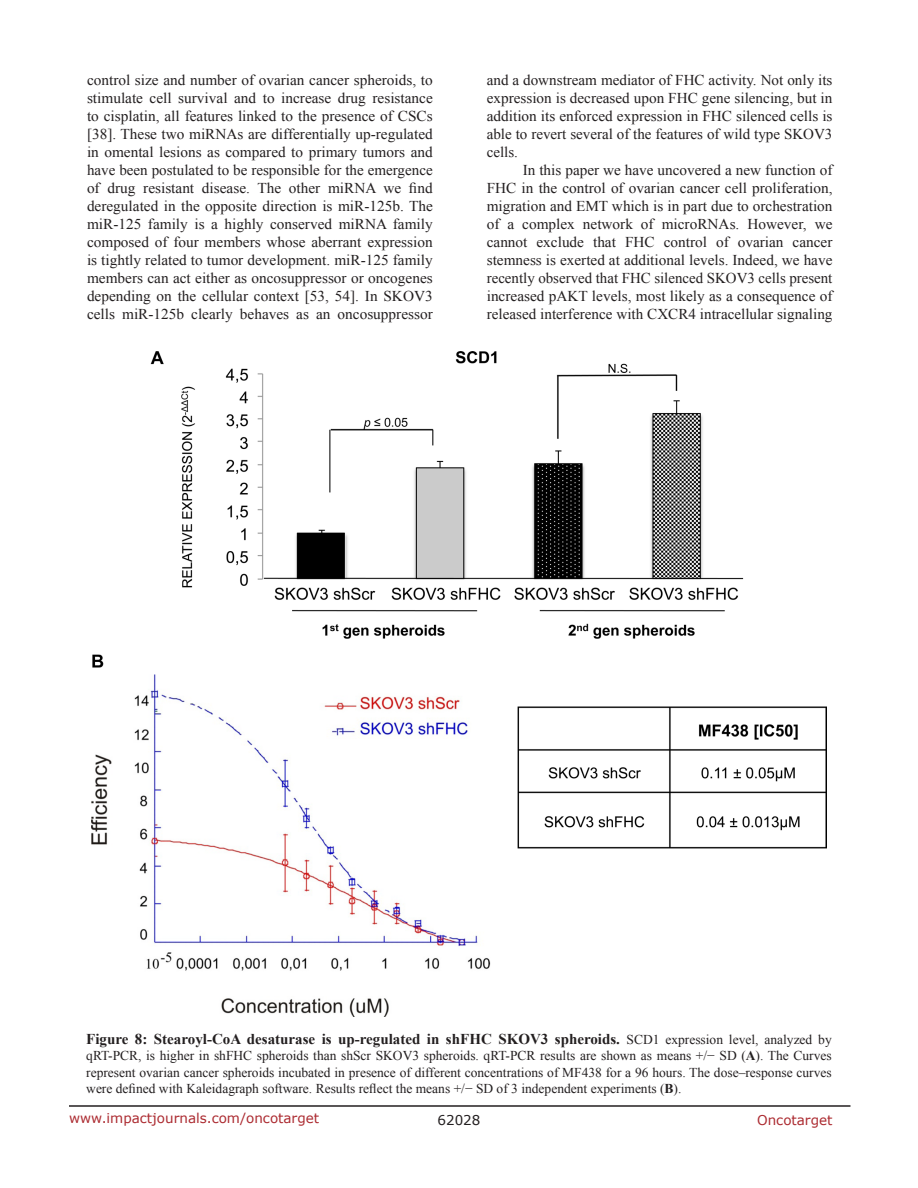
<style>
.page{position:relative;width:918px;height:1188px;background:#fff}
.page>*{position:absolute;margin:0;border:0;box-sizing:border-box;transform-origin:0 0}
.t1{font:15px/18px "Times New Roman";color:#231f20;text-align:justify}
.t2{font:700 15px "Times New Roman";color:#231f20}
.t3{font:13.5px/16.2px "Times New Roman";color:#231f20;text-align:justify}
.t4{font:13.5px "Verdana";color:#ac2b31}
.t5{font:13.5px "Verdana";color:#231f20}
.s1{font-weight:400;font-size:13.5px}
.s2{font-weight:700}
</style>
<div class="page">
<hr style="left:69px;top:1105px;width:781px;height:2px;background:#231f20">
<img style="left:91px;top:351px;width:736px;height:666px">
<p class="t1" style="left:87px;top:71px;width:347px">control size and number of ovarian cancer spheroids, to stimulate cell survival and to increase drug resistance to cisplatin, all features linked to the presence of CSCs [38]. These two miRNAs are differentially up-regulated in omental lesions as compared to primary tumors and have been postulated to be responsible for the emergence of drug resistant disease. The other miRNA we find deregulated in the opposite direction is miR-125b. The miR-125 family is a highly conserved miRNA family composed of four members whose aberrant expression is tightly related to tumor development. miR-125 family members can act either as oncosuppressor or oncogenes depending on the cellular context [53, 54]. In SKOV3 cells miR-125b clearly behaves as an oncosuppressor</p>
<p class="t1" style="left:487px;top:71px;width:347px">and a downstream mediator of FHC activity. Not only its expression is decreased upon FHC gene silencing, but in addition its enforced expression in FHC silenced cells is able to revert several of the features of wild type SKOV3 cells.</p>
<p class="t1" style="left:487px;top:161px;width:347px;text-indent:36px">In this paper we have uncovered a new function of FHC in the control of ovarian cancer cell proliferation, migration and EMT which is in part due to orchestration of a complex network of microRNAs. However, we cannot exclude that FHC control of ovarian cancer stemness is exerted at additional levels. Indeed, we have recently observed that FHC silenced SKOV3 cells present increased pAKT levels, most likely as a consequence of released interference with CXCR4 intracellular signaling</p>
<p class="t2" style="left:86px;top:1029px;width:747px">Figure 8: Stearoyl-CoA desaturase is up-regulated in shFHC SKOV3 spheroids. <span class="s1">SCD1 expression level, analyzed by</span></p>
<p class="t3" style="left:86px;top:1048px;width:747px">qRT-PCR, is higher in shFHC spheroids than shScr SKOV3 spheroids. qRT-PCR results are shown as means +/− SD (<span class="s2">A</span>). The Curves represent ovarian cancer spheroids incubated in presence of different concentrations of MF438 for a 96 hours. The dose–response curves were defined with Kaleidagraph software. Results reflect the means +/− SD of 3 independent experiments (<span class="s2">B</span>).</p>
<p class="t4" style="left:69px;top:1109px;width:252px">www.impactjournals.com/oncotarget</p>
<p class="t5" style="left:438px;top:1111px;width:44px">62028</p>
<p class="t4" style="left:757px;top:1111px;width:77px">Oncotarget</p>
</div>
